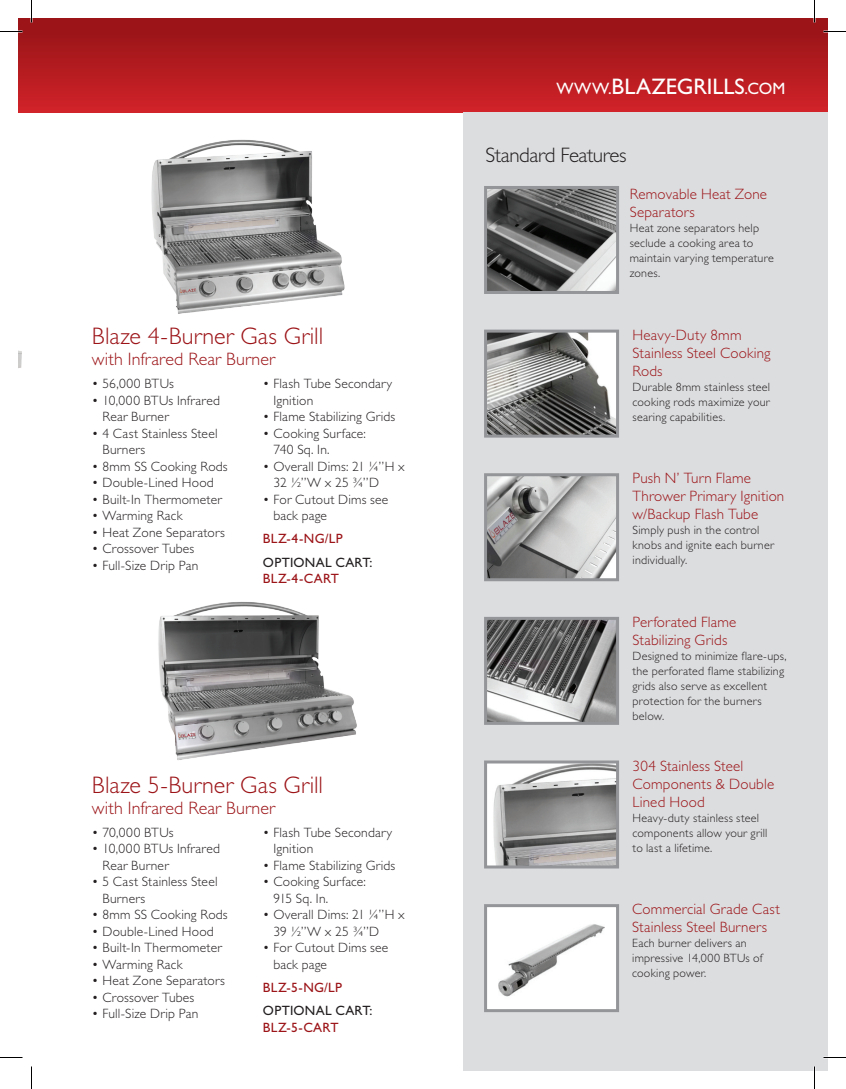
<style>
.page{position:relative;width:846px;height:1089px;background:#fff}
.page>*{position:absolute;margin:0;border:0;box-sizing:border-box;transform-origin:0 0}
.t1{font:300 24px "Gill Sans Std";letter-spacing:.01em;color:#9c1418}
.t2{font:22.5px "Gill Sans Std";color:#fff}
.t3{font:300 21px "Gill Sans Std";letter-spacing:-.02em;color:#231f20}
.t4{font:300 18px "Gill Sans Std";letter-spacing:.01em;color:#9c1418}
.t5{font:300 15px/18px "Gill Sans Std";letter-spacing:.01em;color:#9c1418}
.t6{font:300 13.5px/16.5px "Gill Sans Std";letter-spacing:.015em;color:#231f20}
.t7{font:13.5px "Gill Sans Std";letter-spacing:.025em;color:#9c1418}
.t8{font:13.5px "Gill Sans Std";letter-spacing:.02em;color:#231f20}
.t9{font:300 12px/15px "Gill Sans Std";letter-spacing:.02em;color:#231f20}
.s1{font-size:16.5px}
</style>
<div class="page">
<div style="left:18px;top:18px;width:810px;height:94px;background:linear-gradient(to bottom,#941316,#cf2229)"></div>
<div style="left:464px;top:112px;width:364px;height:959px;background:#dcdddf"></div>
<img style="left:158px;top:601px;width:199px;height:159px">
<img style="left:151px;top:139px;width:194px;height:175px">
<img style="left:488px;top:190px;width:127px;height:100px">
<div style="left:484px;top:186px;width:135px;height:108px;border:3px solid #939598"></div>
<img style="left:488px;top:334px;width:127px;height:100px">
<div style="left:484px;top:330px;width:135px;height:108px;border:3px solid #939598"></div>
<img style="left:488px;top:477px;width:127px;height:100px">
<div style="left:484px;top:473px;width:135px;height:108px;border:3px solid #939598"></div>
<img style="left:488px;top:621px;width:127px;height:100px">
<div style="left:484px;top:617px;width:135px;height:108px;border:3px solid #939598"></div>
<img style="left:488px;top:765px;width:127px;height:100px">
<div style="left:484px;top:761px;width:135px;height:108px;border:3px solid #939598"></div>
<div style="left:486px;top:906px;width:132px;height:105px;background:#fff"></div>
<img style="left:499px;top:924px;width:106px;height:73px">
<div style="left:484px;top:904px;width:135px;height:108px;border:3px solid #939598"></div>
<svg style="left:0;top:31px;width:22px;height:1px"></svg>
<svg style="left:824px;top:31px;width:22px;height:1px"></svg>
<svg style="left:0;top:1057px;width:22px;height:1px"></svg>
<svg style="left:824px;top:1057px;width:22px;height:1px"></svg>
<svg style="left:31px;top:0;width:1px;height:22px"></svg>
<svg style="left:31px;top:1066px;width:1px;height:23px"></svg>
<svg style="left:814px;top:0;width:1px;height:22px"></svg>
<svg style="left:814px;top:1066px;width:1px;height:23px"></svg>
<h1 class="t1" style="left:92px;top:322px;width:233px">Blaze 4-Burner Gas Grill</h1>
<h3 class="t4" style="left:92px;top:349px;width:185px">with Infrared Rear Burner</h3>
<p class="t6" style="left:92px;top:376px;width:84px">• 56,000 BTUs</p>
<p class="t6" style="left:102px;top:392px;width:119px;text-indent:-11px">• 10,000 BTUs Infrared<br>Rear Burner</p>
<p class="t6" style="left:102px;top:425px;width:117px;text-indent:-11px">• 4 Cast Stainless Steel<br>Burners</p>
<p class="t6" style="left:92px;top:458px;width:137px">• 8mm SS Cooking Rods</p>
<p class="t6" style="left:92px;top:475px;width:123px">• Double-Lined Hood</p>
<p class="t6" style="left:92px;top:491px;width:132px">• Built-In Thermometer</p>
<p class="t6" style="left:92px;top:508px;width:92px">• Warming Rack</p>
<p class="t6" style="left:92px;top:524px;width:135px">• Heat Zone Separators</p>
<p class="t6" style="left:92px;top:541px;width:104px">• Crossover Tubes</p>
<p class="t6" style="left:92px;top:557px;width:108px">• Full-Size Drip Pan</p>
<p class="t6" style="left:273px;top:376px;width:120px;text-indent:-11px">• Flash Tube Secondary<br>Ignition</p>
<p class="t6" style="left:263px;top:409px;width:134px">• Flame Stabilizing Grids</p>
<p class="t6" style="left:273px;top:425px;width:94px;text-indent:-11px">• Cooking Surface:<br>740 Sq. In.</p>
<p class="t6" style="left:273px;top:458px;width:133px;text-indent:-11px">• Overall Dims: 21 ¼”H x<br>32 ½”W x 25 ¾”D</p>
<p class="t6" style="left:273px;top:491px;width:116px;text-indent:-11px">• For Cutout Dims see back page</p>
<p class="t7" style="left:263px;top:531px;width:81px">BLZ-4-NG/LP</p>
<p class="t8" style="left:263px;top:554px;width:111px">OPTIONAL CART:</p>
<p class="t7" style="left:263px;top:571px;width:78px">BLZ-4-CART</p>
<h1 class="t1" style="left:92px;top:771px;width:233px">Blaze 5-Burner Gas Grill</h1>
<h3 class="t4" style="left:92px;top:798px;width:185px">with Infrared Rear Burner</h3>
<p class="t6" style="left:92px;top:824px;width:83px">• 70,000 BTUs</p>
<p class="t6" style="left:102px;top:841px;width:119px;text-indent:-11px">• 10,000 BTUs Infrared<br>Rear Burner</p>
<p class="t6" style="left:102px;top:874px;width:117px;text-indent:-11px">• 5 Cast Stainless Steel<br>Burners</p>
<p class="t6" style="left:92px;top:907px;width:137px">• 8mm SS Cooking Rods</p>
<p class="t6" style="left:92px;top:923px;width:123px">• Double-Lined Hood</p>
<p class="t6" style="left:92px;top:940px;width:132px">• Built-In Thermometer</p>
<p class="t6" style="left:92px;top:956px;width:92px">• Warming Rack</p>
<p class="t6" style="left:92px;top:973px;width:135px">• Heat Zone Separators</p>
<p class="t6" style="left:92px;top:989px;width:104px">• Crossover Tubes</p>
<p class="t6" style="left:92px;top:1006px;width:108px">• Full-Size Drip Pan</p>
<p class="t6" style="left:273px;top:824px;width:120px;text-indent:-11px">• Flash Tube Secondary<br>Ignition</p>
<p class="t6" style="left:263px;top:857px;width:134px">• Flame Stabilizing Grids</p>
<p class="t6" style="left:273px;top:874px;width:94px;text-indent:-11px">• Cooking Surface:<br>915 Sq. In.</p>
<p class="t6" style="left:273px;top:907px;width:133px;text-indent:-11px">• Overall Dims: 21 ¼”H x<br>39 ½”W x 25 ¾”D</p>
<p class="t6" style="left:273px;top:940px;width:116px;text-indent:-11px">• For Cutout Dims see back page</p>
<p class="t7" style="left:263px;top:980px;width:81px">BLZ-5-NG/LP</p>
<p class="t8" style="left:263px;top:1003px;width:111px">OPTIONAL CART:</p>
<p class="t7" style="left:263px;top:1020px;width:77px">BLZ-5-CART</p>
<h2 class="t2" style="left:556px;top:74px;width:230px"><span class="s1">WWW.</span>BLAZEGRILLS<span class="s1">.COM</span></h2>
<h3 class="t3" style="left:486px;top:143px;width:142px">Standard Features</h3>
<p class="t5" style="left:630px;top:185px;width:139px">Removable Heat Zone<br>Separators</p>
<p class="t9" style="left:630px;top:221px;width:146px">Heat zone separators help seclude a cooking area to maintain varying temperature zones.</p>
<p class="t5" style="left:633px;top:326px;width:140px">Heavy-Duty 8mm<br>Stainless Steel Cooking<br>Rods</p>
<p class="t9" style="left:633px;top:379px;width:139px;text-align:justify">Durable 8mm stainless steel cooking rods maximize your searing capabilities.</p>
<p class="t5" style="left:633px;top:470px;width:153px">Push N’ Turn Flame<br>Thrower Primary Ignition w/Backup Flash Tube</p>
<p class="t9" style="left:633px;top:523px;width:143px">Simply push in the control knobs and ignite each burner individually.</p>
<p class="t5" style="left:633px;top:613px;width:105px">Perforated Flame<br>Stabilizing Grids</p>
<p class="t9" style="left:633px;top:649px;width:156px">Designed to minimize flare-ups, the perforated flame stabilizing grids also serve as excellent protection for the burners below.</p>
<p class="t5" style="left:633px;top:757px;width:143px">304 Stainless Steel<br>Components &amp; Double<br>Lined Hood</p>
<p class="t9" style="left:633px;top:810px;width:136px">Heavy-duty stainless steel components allow your grill to last a lifetime.</p>
<p class="t5" style="left:632px;top:901px;width:149px">Commercial Grade Cast<br>Stainless Steel Burners</p>
<p class="t9" style="left:632px;top:936px;width:132px">Each burner delivers an impressive 14,000 BTUs of cooking power.</p>
</div>
